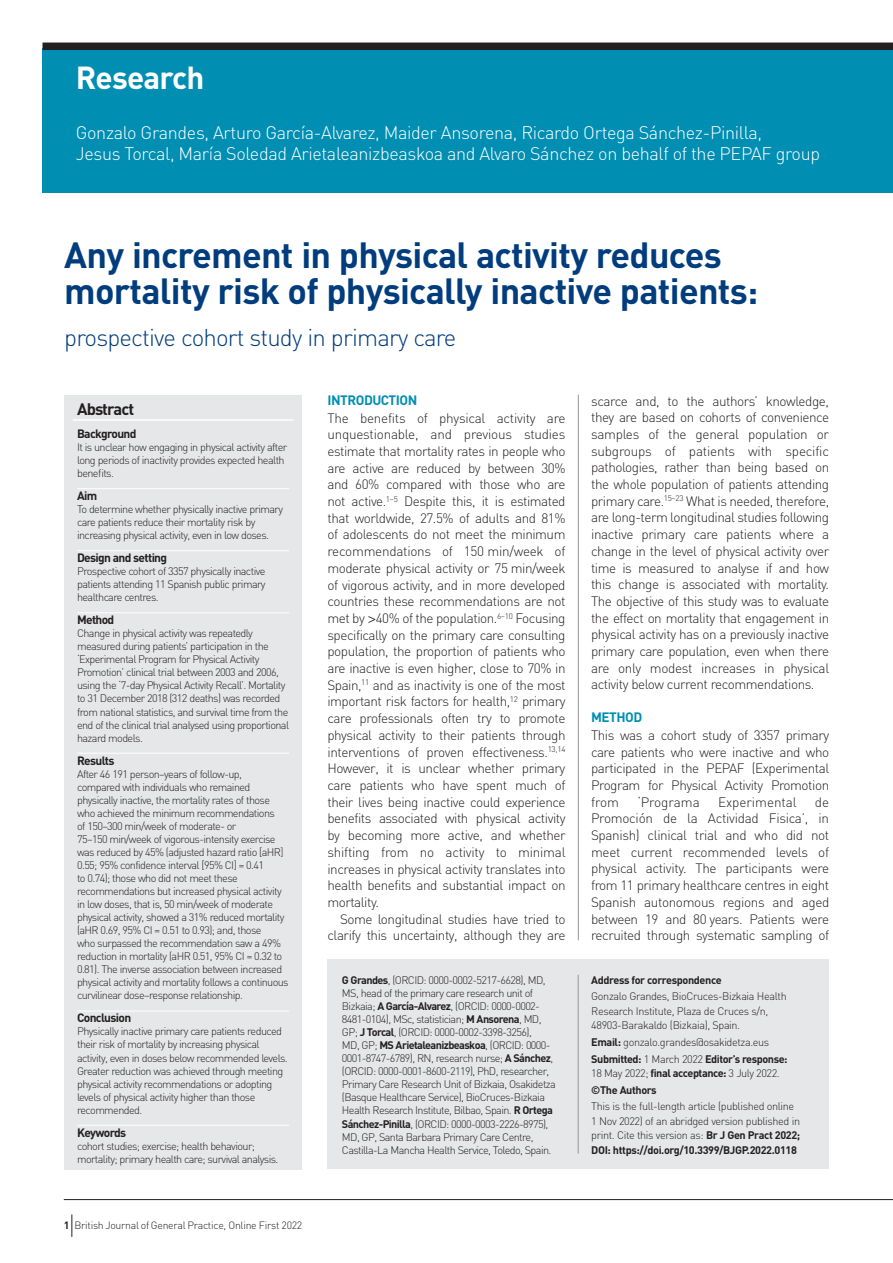
<style>
.page{position:relative;width:893px;height:1263px;background:#fff}
.page>*{position:absolute;margin:0;border:0;box-sizing:border-box;transform-origin:0 0}
.t1{font:700 36px/36px "DIN";letter-spacing:-.02em;color:#013d7d}
.t2{font:700 31.5px "DIN";letter-spacing:-.025em;color:#fff}
.t3{font:300 24px "DIN";letter-spacing:-.035em;color:#013d7d}
.t4{font:300 18px/21px "DIN";letter-spacing:-.02em;color:#fff}
.t5{font:700 16.5px "DIN";letter-spacing:-.055em;color:#231f20}
.t6{font:300 13.5px/16.6px "DIN";letter-spacing:-.035em;color:#231f20;text-align:justify}
.t7{font:300 13.5px "DIN";letter-spacing:-.005em;color:#231f20}
.t8{font:700 13.5px "DIN";letter-spacing:-.035em;color:#008fb3}
.t9{font:700 12px "DIN";letter-spacing:-.055em;color:#231f20}
.t10{font:300 10.8px/13px "DIN";letter-spacing:-.055em;color:#231f20}
.t11{font:300 10.8px/14.4px "DIN";letter-spacing:-.035em;color:#231f20}
.t12{font:700 10.8px/16.6px "DIN";letter-spacing:-.035em;color:#231f20}
.t13{font:300 10.5px "DIN";letter-spacing:-.025em;color:#231f20}
.s1{font-weight:700}
.s2{font-family:"Helvetica"}
.s3{font-weight:300}
</style>
<div class="page">
<div style="left:43px;top:48px;width:850px;height:144px;background:#008fb3"></div>
<div style="left:43px;top:43px;width:850px;height:7px;background:#231f20"></div>
<hr style="left:578px;top:395px;width:1px;height:545px;background:#939598">
<div style="left:64px;top:395px;width:238px;height:774px;background:#e6e7e9"></div>
<hr style="left:73px;top:419px;width:220px;height:2px;background:#fff">
<hr style="left:77px;top:488px;width:212px;height:1px;background:#fff">
<hr style="left:77px;top:550px;width:212px;height:1px;background:#fff">
<hr style="left:77px;top:612px;width:212px;height:1px;background:#fff">
<hr style="left:77px;top:753px;width:212px;height:1px;background:#fff">
<hr style="left:77px;top:1011px;width:212px;height:1px;background:#fff">
<hr style="left:77px;top:1125px;width:212px;height:1px;background:#fff">
<hr style="left:64px;top:1199px;width:829px;height:1px;background:#231f20">
<svg style="left:71px;top:1214px;width:1px;height:23px"></svg>
<div style="left:327px;top:959px;width:502px;height:210px;background:#e6e7e9"></div>
<hr style="left:578px;top:975px;width:1px;height:178px;background:#939598">
<h2 class="t2" style="left:76px;top:57px;width:130px">Research</h2>
<h3 class="t4" style="left:76px;top:122px;width:746px">Gonzalo Grandes, Arturo García-Alvarez, Maider Ansorena, Ricardo Ortega Sánchez-Pinilla,<br>Jesus Torcal, María Soledad Arietaleanizbeaskoa and Alvaro Sánchez on behalf of the PEPAF group</h3>
<h1 class="t1" style="left:64px;top:235px;width:695px">Any increment in physical activity reduces mortality risk of physically inactive patients:</h1>
<h3 class="t3" style="left:64px;top:323px;width:394px">prospective cohort study in primary care</h3>
<h3 class="t5" style="left:77px;top:398px;width:59px">Abstract</h3>
<p class="t9" style="left:77px;top:426px;width:61px">Background</p>
<p class="t10" style="left:77px;top:440px;width:212px">It is unclear how engaging in physical activity after long periods of inactivity provides expected health benefits.</p>
<p class="t9" style="left:77px;top:488px;width:22px">Aim</p>
<p class="t10" style="left:77px;top:503px;width:208px">To determine whether physically inactive primary care patients reduce their mortality risk by increasing physical activity, even in low doses.</p>
<p class="t9" style="left:77px;top:550px;width:92px">Design and setting</p>
<p class="t10" style="left:77px;top:565px;width:190px;text-align:justify">Prospective cohort of 3357 physically inactive patients attending 11 Spanish public primary healthcare centres.</p>
<p class="t9" style="left:77px;top:612px;width:39px">Method</p>
<p class="t10" style="left:77px;top:627px;width:214px">Change in physical activity was repeatedly measured during patients’ participation in the ‘Experimental Program for Physical Activity Promotion’ clinical trial between 2003 and 2006, using the ‘7-day Physical Activity Recall’. Mortality to 31 December 2018 (312 deaths) was recorded from national statistics, and survival time from the end of the clinical trial analysed using proportional hazard models.</p>
<p class="t9" style="left:77px;top:752px;width:39px">Results</p>
<p class="t10" style="left:77px;top:767px;width:213px">After 46 191 person–years of follow-up,<br>compared with individuals who remained physically inactive, the mortality rates of those who achieved the minimum recommendations<br>of 150–300 min/week of moderate- or<br>75–150 min/week of vigorous-intensity exercise was reduced by 45% (adjusted hazard ratio [aHR] 0.55; 95% confidence interval [95% CI] = 0.41<br>to 0.74); those who did not meet these recommendations but increased physical activity in low doses, that is, 50 min/week of moderate physical activity, showed a 31% reduced mortality (aHR 0.69, 95% CI = 0.51 to 0.93); and, those<br>who surpassed the recommendation saw a 49% reduction in mortality (aHR 0.51, 95% CI = 0.32 to 0.81). The inverse association between increased physical activity and mortality follows a continuous curvilinear dose–response relationship.</p>
<p class="t9" style="left:77px;top:1010px;width:56px">Conclusion</p>
<p class="t10" style="left:77px;top:1025px;width:212px">Physically inactive primary care patients reduced their risk of mortality by increasing physical activity, even in doses below recommended levels.<br>Greater reduction was achieved through meeting physical activity recommendations or adopting levels of physical activity higher than those recommended.</p>
<p class="t9" style="left:77px;top:1124px;width:51px">Keywords</p>
<p class="t10" style="left:77px;top:1139px;width:203px">cohort studies; exercise; health behaviour; mortality; primary health care; survival analysis.</p>
<p class="t13" style="left:64px;top:1219px;width:240px"><span class="s1">1</span> British Journal of General Practice, Online First 2022</p>
<p class="t8" style="left:327px;top:391px;width:91px">INTRODUCTION</p>
<p class="t6" style="left:327px;top:409px;width:240px">The benefits of physical activity are unquestionable, and previous studies estimate that mortality rates in people who are active are reduced by between 30% and 60% compared with those who are not active.<sup>1–5</sup> Despite this, it is estimated that worldwide, 27.5% of adults and 81% of adolescents do not meet the minimum recommendations of 150 min/week of moderate physical activity or 75 min/week of vigorous activity, and in more developed countries these recommendations are not met by <span class="s2">&gt;</span>40% of the population.<sup>6–10</sup> Focusing specifically on the primary care consulting population, the proportion of patients who are inactive is even higher, close to 70% in Spain,<sup>11</sup> and as inactivity is one of the most important risk factors for health,<sup>12</sup> primary care professionals often try to promote physical activity to their patients through interventions of proven effectiveness.<sup>13,14<br></sup>However, it is unclear whether primary care patients who have spent much of their lives being inactive could experience benefits associated with physical activity by becoming more active, and whether shifting from no activity to minimal increases in physical activity translates into health benefits and substantial impact on mortality.</p>
<p class="t6" style="left:327px;top:910px;width:240px;text-align:right">Some longitudinal studies have tried to clarify this uncertainty, although they are</p>
<p class="t6" style="left:591px;top:392px;width:240px">scarce and, to the authors’ knowledge, they are based on cohorts of convenience samples of the general population or subgroups of patients with specific pathologies, rather than being based on the whole population of patients attending primary care.<sup>15–23</sup> What is needed, therefore, are long-term longitudinal studies following inactive primary care patients where a change in the level of physical activity over time is measured to analyse if and how this change is associated with mortality.<br>The objective of this study was to evaluate the effect on mortality that engagement in physical activity has on a previously inactive primary care population, even when there are only modest increases in physical activity below current recommendations.</p>
<p class="t8" style="left:591px;top:708px;width:53px">METHOD</p>
<p class="t6" style="left:591px;top:726px;width:240px">This was a cohort study of 3357 primary care patients who were inactive and who participated in the PEPAF (Experimental Program for Physical Activity Promotion from</p>
<p class="t7" style="left:637px;top:793px;width:64px">‘Programa</p>
<p class="t7" style="left:718px;top:793px;width:80px">Experimental</p>
<p class="t6" style="left:591px;top:793px;width:240px;text-indent:224px">de Promoción de la Actividad Fisica’, in Spanish) clinical trial and who did not meet current recommended levels of physical activity. The participants were from 11 primary healthcare centres in eight Spanish autonomous regions and aged between 19 and 80 years. Patients were recruited through systematic sampling of</p>
<p class="t10" style="left:342px;top:973px;width:216px"><span class="s1">G Grandes</span>, (ORCID: 0000-0002-5217-6628), MD, MS, head of the primary care research unit of Bizkaia; <span class="s1">A García-Alvarez</span>, (ORCID: 0000-0002- 8481-0104), MSc, statistician; <span class="s1">M Ansorena</span>, MD, GP; <span class="s1">J Torcal</span>, (ORCID: 0000-0002-3398-3256),<br>MD, GP; <span class="s1">MS Arietaleanizbeaskoa</span>, (ORCID: 0000- 0001-8747-6789), RN, research nurse; <span class="s1">A Sánchez</span>, (ORCID: 0000-0001-8600-2119), PhD, researcher, Primary Care Research Unit of Bizkaia, Osakidetza (Basque Healthcare Service), BioCruces-Bizkaia Health Research Institute, Bilbao, Spain. <span class="s1">R Ortega Sánchez-Pinilla</span>, (ORCID: 0000-0003-2226-8975), MD, GP, Santa Barbara Primary Care Centre, Castilla-La Mancha Health Service, Toledo, Spain.</p>
<p class="t12" style="left:591px;top:971px;width:132px">Address for correspondence</p>
<p class="t11" style="left:591px;top:989px;width:197px">Gonzalo Grandes, BioCruces-Bizkaia Health<br>Research Institute, Plaza de Cruces s/n,<br>48903-Barakaldo (Bizkaia), Spain.</p>
<p class="t11" style="left:591px;top:1034px;width:198px;line-height:16.6px"><span class="s1">Email:</span> gonzalo.grandes@osakidetza.eus<br><span class="s1">Submitted:</span> 1 March 2022 <span class="s1">Editor’s response:</span></p>
<p class="t12" style="left:591px;top:1064px;width:190px"><span class="s3">18 May 2022;</span> final acceptance: <span class="s3">3 July 2022. </span>©The Authors</p>
<p class="t11" style="left:591px;top:1099px;width:211px">This is the full-length article (published online 1 Nov 2022) of an abridged version published in print. Cite this version as: <span class="s1">Br J Gen Pract 2022; DOI: https://doi.org/10.3399/BJGP.2022.0118</span></p>
</div>
